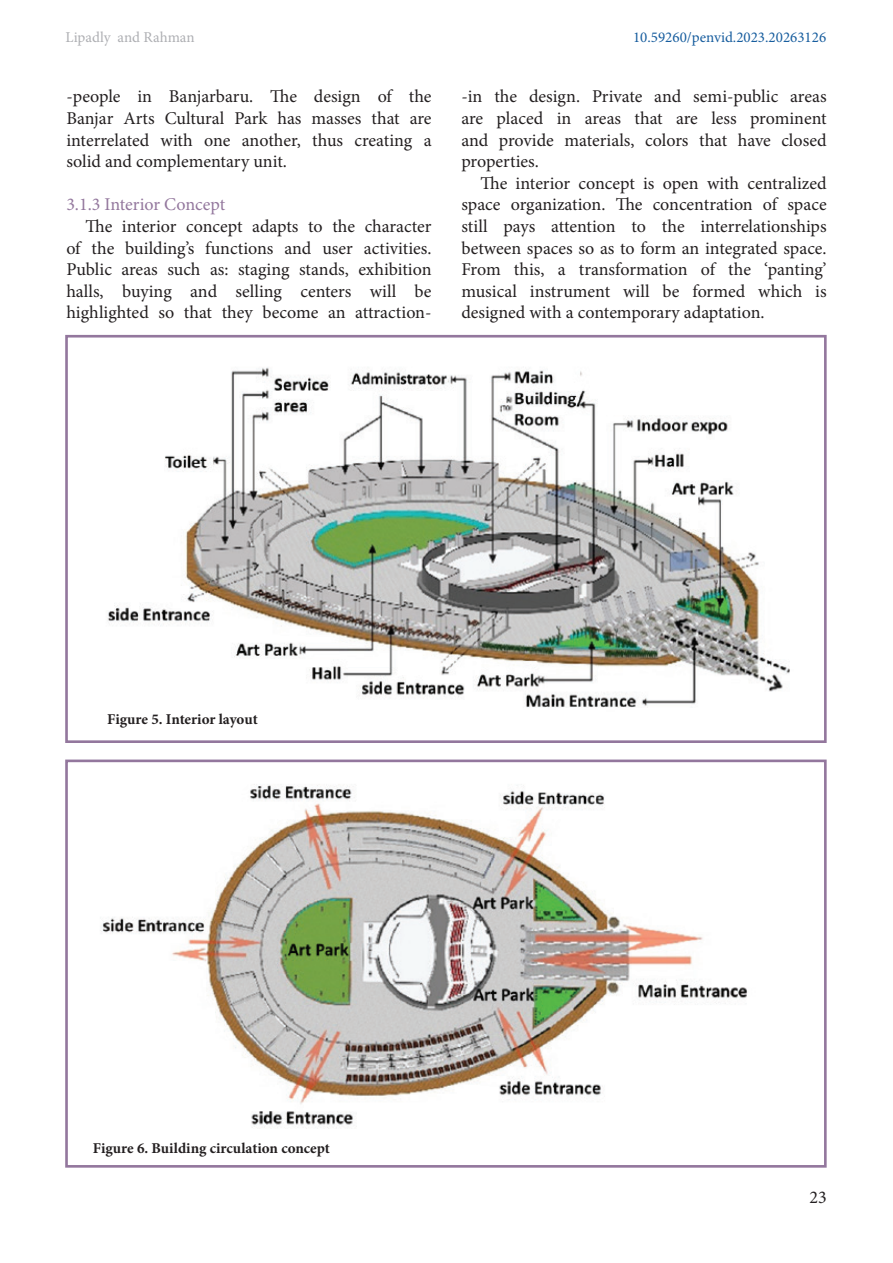
<style>
.page{position:relative;width:893px;height:1263px;background:#fff}
.page>*{position:absolute;margin:0;border:0;box-sizing:border-box;transform-origin:0 0}
.Paragraph{font:18px/21.6px "Minion Pro";color:#231f20;text-align:justify}
.Bab{font:18px "Minion Pro";letter-spacing:-.005em;color:#93779d}
.Keterangan{font:700 15px "Minion Pro";color:#231f20}
.t1{font:15px "Minion Pro";color:#175d9e}
.t2{font:15px "Minion Pro";color:#aeafb3}
</style>
<div class="page">
<img style="left:107px;top:367px;width:683px;height:341px">
<div style="left:65px;top:335px;width:762px;height:408px;border:3px solid #93779d"></div>
<img style="left:100px;top:784px;width:648px;height:345px">
<div style="left:65px;top:759px;width:762px;height:409px;border:3px solid #93779d"></div>
<p class="t2" style="left:66px;top:28px;width:130px">Lipadly and Rahman</p>
<p class="t1" style="left:633px;top:28px;width:195px">10.59260/penvid.2023.20263126</p>
<p class="Paragraph" style="left:66px;top:86px;width:367px">-people in Banjarbaru. The design of the Banjar Arts Cultural Park has masses that are interrelated with one another, thus creating a solid and complementary unit.</p>
<p class="Bab" style="left:66px;top:193px;width:160px">3.1.3 Interior Concept</p>
<p class="Paragraph" style="left:66px;top:216px;width:367px;text-indent:19px">The interior concept adapts to the character of the building’s functions and user activities.<br>Public areas such as: staging stands, exhibition halls, buying and selling centers will be highlighted so that they become an attraction-</p>
<p class="Paragraph" style="left:461px;top:86px;width:367px">-in the design. Private and semi-public areas are placed in areas that are less prominent and provide materials, colors that have closed properties.</p>
<p class="Paragraph" style="left:461px;top:172px;width:367px;text-indent:19px">The interior concept is open with centralized space organization. The concentration of space still pays attention to the interrelationships between spaces so as to form an integrated space.<br>From this, a transformation of the ‘panting’ musical instrument will be formed which is designed with a contemporary adaptation.</p>
<p class="Keterangan" style="left:107px;top:709px;width:152px">Figure 5. Interior layout</p>
<p class="Keterangan" style="left:93px;top:1138px;width:239px">Figure 6. Building circulation concept</p>
<p class="Paragraph" style="left:809px;top:1186px;width:19px">23</p>
</div>
